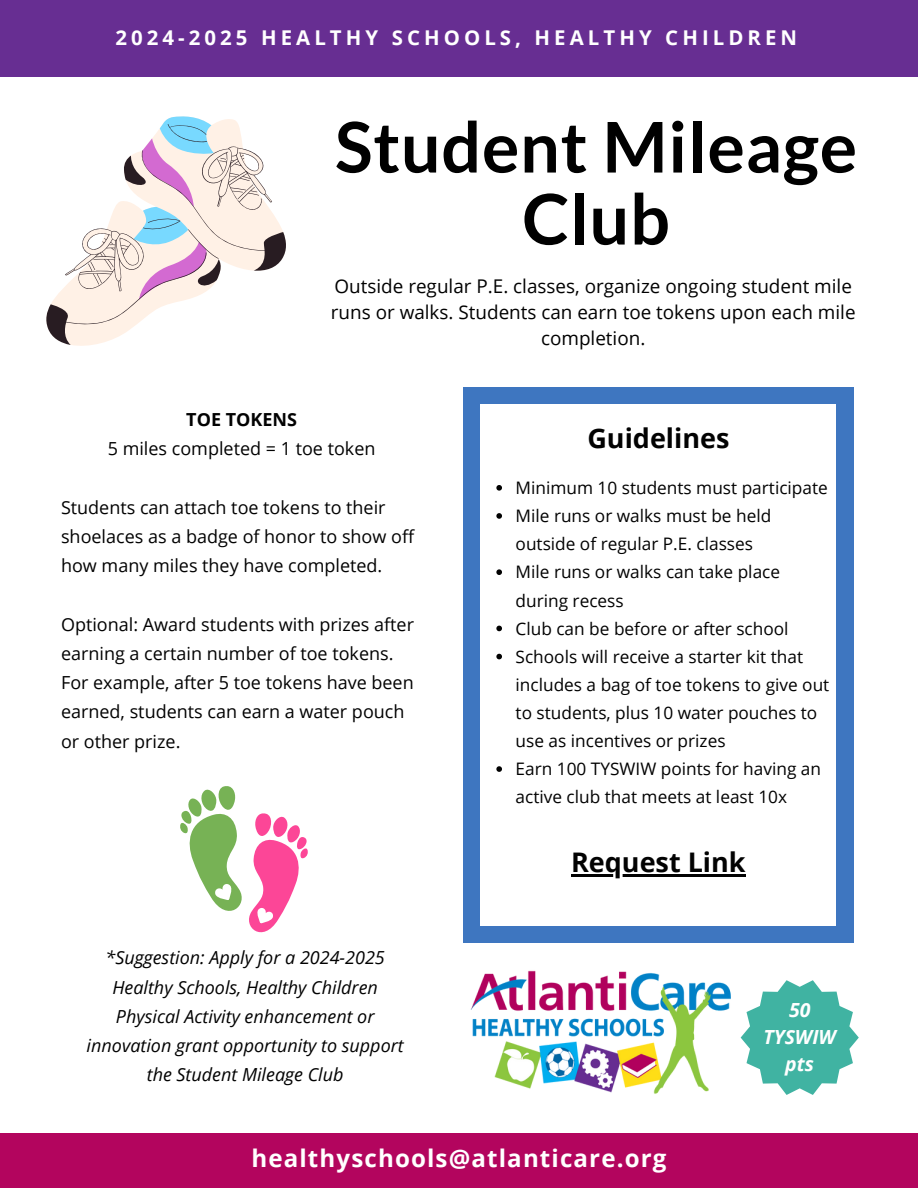
<style>
.page{position:relative;width:918px;height:1188px;background:#fff}
.page>*{position:absolute;margin:0;border:0;box-sizing:border-box;transform-origin:0 0}
.t1{font:700 69.9px/72px "Lato";letter-spacing:.01em;color:#000;text-align:center}
.t2{font:700 27px "Open Sans";color:#020202}
.t3{font:700 24.15px "Open Sans";letter-spacing:.045em;color:#fff}
.t4{font:700 20.4px "Open Sans";letter-spacing:.2em;color:#fff}
.t5{font:italic 700 19.5px/27px "Open Sans";color:#fff;text-align:center}
.t6{font:18.9px/25.8px "Open Sans";color:#000;text-align:center}
.t7{font:18px/29.2px "Open Sans";color:#020202}
.t8{font:italic 18px/29.2px "Open Sans";color:#020202;text-align:center}
.t9{font:700 18px "Open Sans";color:#020202}
.t10{font:17.25px/28.2px "Open Sans";color:#020202}
.t11{font:17.25px/28.2px "Open Sans";color:#000}
</style>
<div class="page">
<div style="left:0;top:0;width:918px;height:77px;background:#672e92"></div>
<div style="left:0;top:1133px;width:918px;height:55px;background:#b3055e"></div>
<div style="left:463px;top:387px;width:391px;height:555px;background:#3e76c0"></div>
<div style="left:480px;top:404px;width:356px;height:522px;background:#fff"></div>
<svg style="left:46px;top:116px;width:240px;height:230px"></svg>
<svg style="left:249px;top:813px;width:59px;height:119px"></svg>
<svg style="left:496px;top:485px;width:6px;height:6px"></svg>
<svg style="left:496px;top:513px;width:6px;height:6px"></svg>
<svg style="left:496px;top:569px;width:6px;height:6px"></svg>
<svg style="left:496px;top:626px;width:6px;height:5px"></svg>
<svg style="left:496px;top:654px;width:6px;height:5px"></svg>
<svg style="left:496px;top:766px;width:6px;height:6px"></svg>
<hr style="left:571px;top:874px;width:175px;height:3px;background:#020202">
<svg style="left:180px;top:786px;width:62px;height:125px"></svg>
<img style="left:463px;top:942px;width:268px;height:152px">
<svg style="left:741px;top:980px;width:118px;height:115px"></svg>
<p class="t4" style="left:115px;top:23px;width:683px">2024-2025 HEALTHY SCHOOLS, HEALTHY CHILDREN</p>
<h1 class="t1" style="left:335px;top:109px;width:524px">Student Mileage<br>Club</h1>
<p class="t6" style="left:331px;top:273px;width:526px">Outside regular P.E. classes, organize ongoing student mile runs or walks. Students can earn toe tokens upon each mile completion.</p>
<p class="t9" style="left:186px;top:407px;width:112px">TOE TOKENS</p>
<p class="t7" style="left:108px;top:434px;width:269px">5 miles completed = 1 toe token</p>
<p class="t7" style="left:61px;top:492px;width:355px">Students can attach toe tokens to their shoelaces as a badge of honor to show off how many miles they have completed.</p>
<p class="t7" style="left:61px;top:609px;width:355px">Optional: Award students with prizes after earning a certain number of toe tokens.<br>For example, after 5 toe tokens have been earned, students can earn a water pouch or other prize.</p>
<h2 class="t8" style="left:87px;top:943px;width:319px">*Suggestion: Apply for a 2024-2025<br>Healthy Schools, Healthy Children Physical Activity enhancement or innovation grant opportunity to support the Student Mileage Club</h2>
<h4 class="t2" style="left:587px;top:419px;width:144px">Guidelines</h4>
<p class="t10" style="left:516px;top:473px;width:314px">Minimum 10 students must participate</p>
<p class="t10" style="left:516px;top:501px;width:257px">Mile runs or walks must be held outside of regular P.E. classes</p>
<p class="t10" style="left:516px;top:558px;width:266px">Mile runs or walks can take place during recess</p>
<p class="t10" style="left:516px;top:614px;width:274px">Club can be before or after school</p>
<p class="t11" style="left:516px;top:642px;width:315px">Schools will receive a starter kit that includes a bag of toe tokens to give out to students, plus 10 water pouches to use as incentives or prizes</p>
<p class="t10" style="left:516px;top:754px;width:307px">Earn 100 TYSWIW points for having an active club that meets at least 10x</p>
<h2 class="t2" style="left:571px;top:843px;width:176px">Request Link</h2>
<p class="t5" style="left:763px;top:996px;width:74px">50<br>TYSWIW pts</p>
<h6 class="t3" style="left:251px;top:1142px;width:417px">healthyschools@atlanticare.org</h6>
</div>
